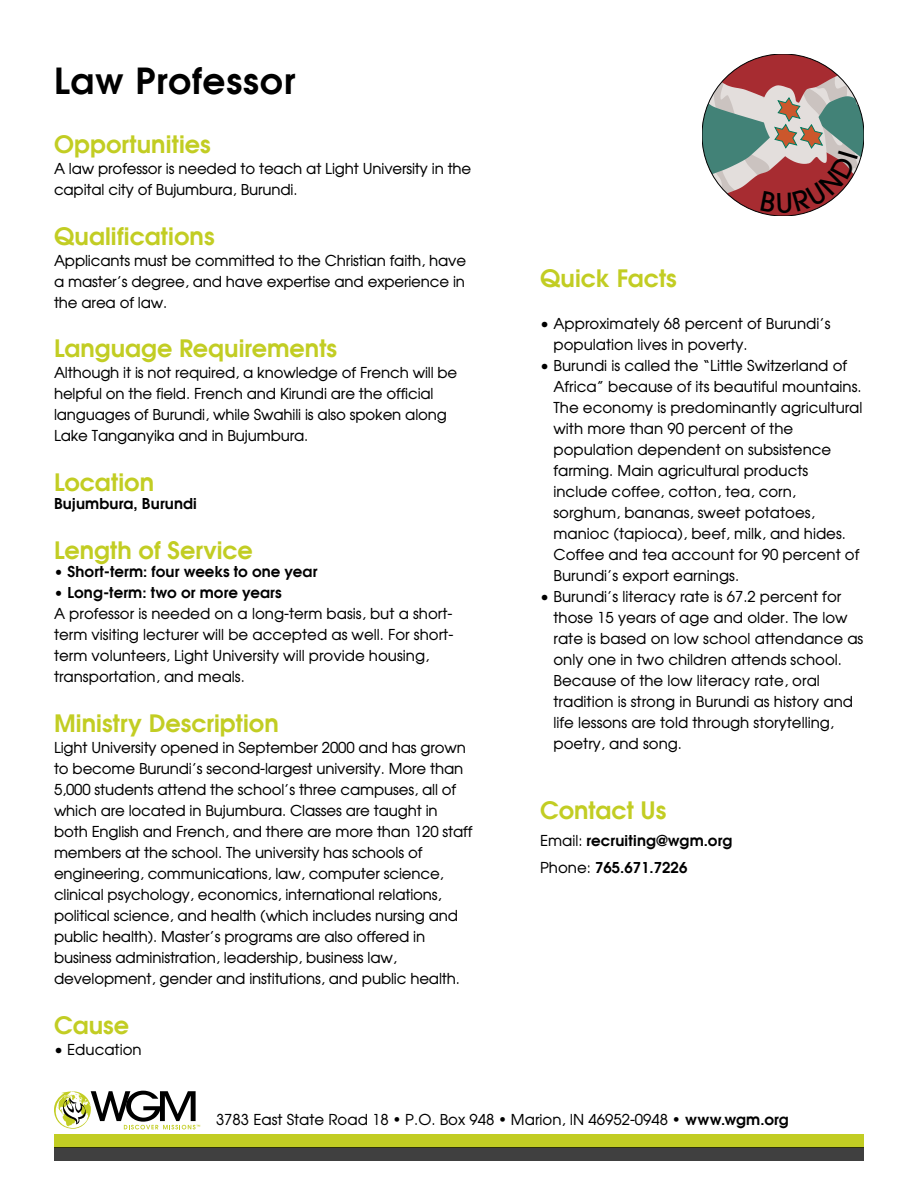
<style>
.page{position:relative;width:918px;height:1188px;background:#fff}
.page>*{position:absolute;margin:0;border:0;box-sizing:border-box;transform-origin:0 0}
.t1{font:600 36px "Avant Garde";letter-spacing:.02em;color:#000}
.body_heading{font:600 24px "Avant Garde";letter-spacing:.005em;color:#c2cd23}
.Side_Bar_text{font:600 24px "Avant Garde";color:#c2cd23}
.body_text{font:600 24px "Avant Garde";color:#c2cd23}
.body_heading-2{font:15px/21px "Avant Garde";letter-spacing:-.01em;color:#000}
.Side_Bar_text-2{font:15px/21px "Avant Garde";color:#000}
.Side_Bar_text-3{font:600 15px "Avant Garde";letter-spacing:.005em;color:#000}
.body_text-2{font:600 15px "Avant Garde";letter-spacing:.01em;color:#000}
.s1{font-weight:400}
.s2{font-weight:500;font-style:italic}
.s3{font-weight:600}
</style>
<div class="page">
<div style="left:54px;top:1134px;width:810px;height:14px;background:#c2cd23"></div>
<div style="left:54px;top:1148px;width:810px;height:13px;background:#404040"></div>
<svg style="left:54px;top:1091px;width:146px;height:38px"></svg>
<svg style="left:702px;top:54px;width:162px;height:162px"></svg>
<p class="t1" style="left:54px;top:57px;width:243px">Law Professor</p>
<p class="body_heading" style="left:54px;top:128px;width:158px">Opportunities</p>
<p class="body_heading-2" style="left:54px;top:157px;width:419px">A law professor is needed to teach at Light University in the capital city of Bujumbura, Burundi.</p>
<p class="body_heading" style="left:54px;top:220px;width:162px">Qualifications</p>
<p class="body_heading-2" style="left:54px;top:249px;width:414px;text-align:justify">Applicants must be committed to the Christian faith, have a master’s degree, and have expertise and experience in the area of law.</p>
<p class="body_heading" style="left:54px;top:333px;width:285px">Language Requirements</p>
<p class="body_heading-2" style="left:54px;top:362px;width:405px">Although it is not required, a knowledge of French will be helpful on the field. French and Kirundi are the official languages of Burundi, while Swahili is also spoken along Lake Tanganyika and in Bujumbura.</p>
<p class="body_text" style="left:54px;top:467px;width:102px">Location</p>
<p class="body_text-2" style="left:54px;top:494px;width:144px">Bujumbura, Burundi</p>
<p class="body_heading" style="left:54px;top:534px;width:200px">Length of Service</p>
<p class="Side_Bar_text-3" style="left:54px;top:562px;width:265px">• Short-term: four weeks to one year</p>
<p class="Side_Bar_text-3" style="left:54px;top:583px;width:229px">• Long-term: two or more years</p>
<p class="body_heading-2" style="left:54px;top:603px;width:401px">A professor is needed on a long-term basis, but a short&shy;term visiting lecturer will be accepted as well. For short&shy;term volunteers, Light University will provide housing, transportation, and meals.</p>
<p class="body_heading" style="left:54px;top:707px;width:226px">Ministry Description</p>
<p class="body_heading-2" style="left:54px;top:736px;width:420px">Light University opened in September 2000 and has grown to become Burundi’s second-largest university. More than 5,000 students attend the school’s three campuses, all of which are located in Bujumbura. Classes are taught in both English and French, and there are more than 120 staff members at the school. The university has schools of engineering, communications, law, computer science, clinical psychology, economics, international relations, political science, and health (which includes nursing and public health). Master’s programs are also offered in business administration, leadership, business law, development, gender and institutions, and public health.</p>
<p class="body_heading" style="left:54px;top:1009px;width:77px">Cause</p>
<p class="body_heading-2" style="left:54px;top:1038px;width:89px">• Education</p>
<p class="Side_Bar_text" style="left:540px;top:262px;width:138px">Quick Facts</p>
<p class="Side_Bar_text-2" style="left:540px;top:312px;width:292px">• Approximately 68 percent of Burundi’s</p>
<p class="Side_Bar_text-2" style="left:554px;top:333px;width:196px">population lives in poverty.</p>
<p class="Side_Bar_text-2" style="left:540px;top:354px;width:309px">• Burundi is called the “Little Switzerland of</p>
<p class="Side_Bar_text-2" style="left:554px;top:375px;width:310px">Africa” because of its beautiful mountains.</p>
<p class="Side_Bar_text-2" style="left:554px;top:396px;width:311px">The economy is predominantly agricultural</p>
<p class="Side_Bar_text-2" style="left:554px;top:417px;width:241px">with more than 90 percent of the</p>
<p class="Side_Bar_text-2" style="left:554px;top:438px;width:279px">population dependent on subsistence</p>
<p class="Side_Bar_text-2" style="left:554px;top:459px;width:256px">farming. Main agricultural products</p>
<p class="Side_Bar_text-2" style="left:554px;top:480px;width:244px">include coffee, cotton, tea, corn,</p>
<p class="Side_Bar_text-2" style="left:554px;top:501px;width:263px">sorghum, bananas, sweet potatoes,</p>
<p class="Side_Bar_text-2" style="left:554px;top:522px;width:294px">manioc (tapioca), beef, milk, and hides.</p>
<p class="Side_Bar_text-2" style="left:554px;top:543px;width:307px">Coffee and tea account for 90 percent of</p>
<p class="Side_Bar_text-2" style="left:554px;top:564px;width:187px">Burundi’s export earnings.</p>
<p class="Side_Bar_text-2" style="left:540px;top:585px;width:303px">• Burundi’s literacy rate is 67.2 percent for</p>
<p class="Side_Bar_text-2" style="left:554px;top:606px;width:296px">those 15 years of age and older. The low</p>
<p class="Side_Bar_text-2" style="left:554px;top:627px;width:311px">rate is based on low school attendance as</p>
<p class="Side_Bar_text-2" style="left:554px;top:648px;width:290px">only one in two children attends school.</p>
<p class="Side_Bar_text-2" style="left:554px;top:669px;width:268px">Because of the low literacy rate, oral</p>
<p class="Side_Bar_text-2" style="left:554px;top:690px;width:301px">tradition is strong in Burundi as history and</p>
<p class="Side_Bar_text-2" style="left:554px;top:711px;width:282px">life lessons are told through storytelling, poetry, and song.</p>
<p class="Side_Bar_text" style="left:540px;top:795px;width:128px">Contact Us</p>
<p class="Side_Bar_text-3" style="left:540px;top:831px;width:194px"><span class="s1">Email:</span> recruiting@wgm.org</p>
<p class="Side_Bar_text-3" style="left:540px;top:858px;width:149px"><span class="s1">Phone:</span> 765.671.7226</p>
<p class="body_heading-2" style="left:216px;top:1109px;width:574px">3783 East State Road 18 <span class="s2">•</span> P.O. Box 948 <span class="s2">•</span> Marion, IN 46952-0948 <span class="s2">•</span> <span class="s3">www.wgm.org</span></p>
</div>
